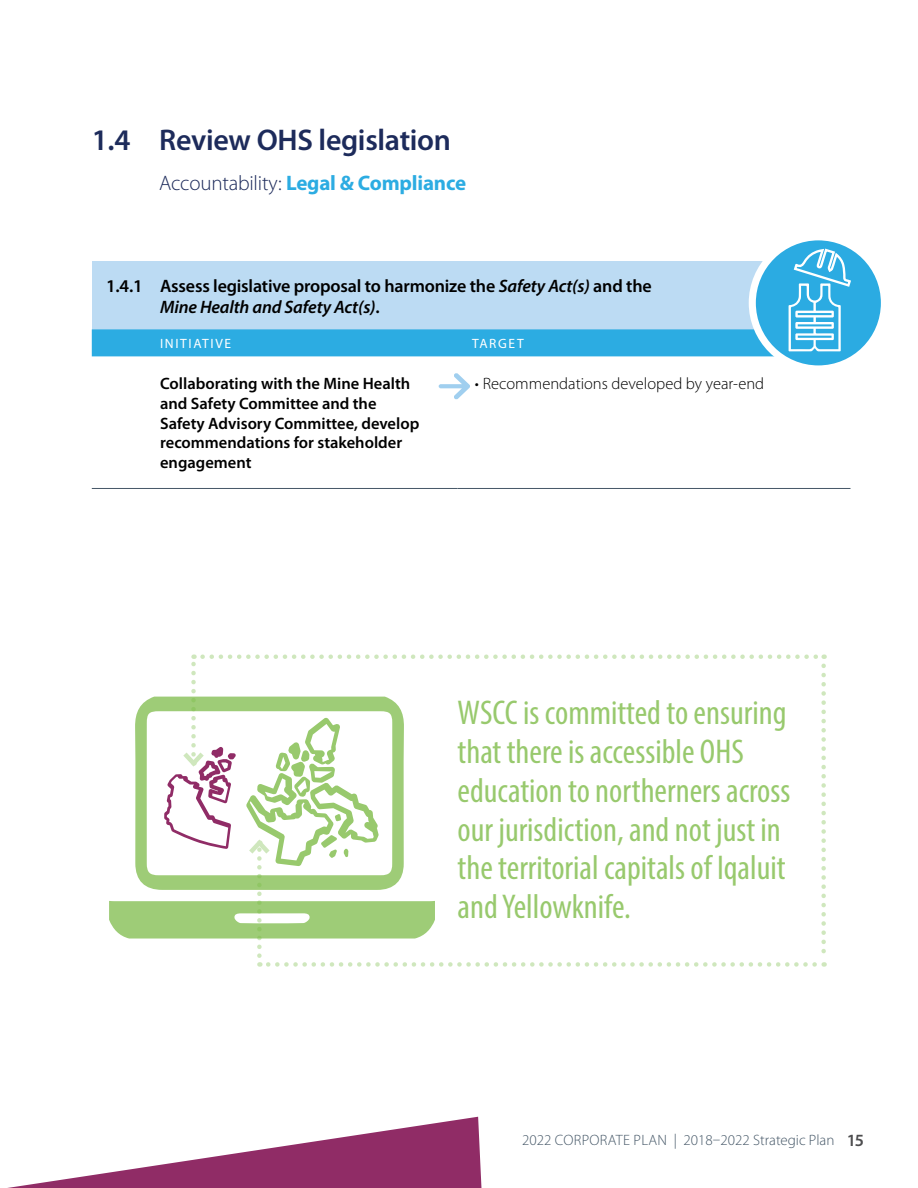
<style>
.page{position:relative;width:918px;height:1188px;background:#fff}
.page>*{position:absolute;margin:0;border:0;box-sizing:border-box;transform-origin:0 0}
.t1{font:condensed 34.5px/39px "Myriad Pro";color:#98c96d}
.t2{font:600 30px "Myriad Pro";letter-spacing:-.01em;color:#1d2b5b}
.t3{font:700 21px "Myriad Pro";letter-spacing:-.01em;color:#2cace2}
.t4{font:600 18px/21px "Myriad Pro";letter-spacing:-.01em;color:#000}
.t5{font:600 16.5px/19.8px "Myriad Pro";color:#000}
.t6{font:300 16.5px "Myriad Pro";color:#000}
.t7{font:300 15px "Myriad Pro";color:#455767}
.t8{font:13.5px "Myriad Pro";letter-spacing:.12em;color:#fff}
.s1{font-weight:300;color:#1d2b5b}
.s2{font-style:italic}
.s3{font-weight:600;font-size:17.25px;color:#4d4d4f}
</style>
<div class="page">
<svg style="left:7px;top:1117px;width:475px;height:71px"></svg>
<svg style="left:109px;top:654px;width:717px;height:313px"></svg>
<div style="left:458px;top:698px;width:357px;height:251px;background:#fff"></div>
<svg style="left:439px;top:373px;width:31px;height:27px"></svg>
<hr style="left:92px;top:488px;width:366px;height:1px;background:#455767">
<hr style="left:458px;top:488px;width:392px;height:1px;background:#455767">
<svg style="left:92px;top:241px;width:788px;height:124px"></svg>
<div style="left:749px;top:233px;width:139px;height:140px;border:7px solid #fff;border-radius:50%"></div>
<p class="t2" style="left:92px;top:121px;width:361px">1.4 Review OHS legislation</p>
<p class="t3" style="left:159px;top:169px;width:308px"><span class="s1">Accountability:</span> Legal &amp; Compliance</p>
<p class="t4" style="left:160px;top:275px;width:493px;text-indent:-54px">1.4.1 Assess legislative proposal to harmonize the <span class="s2">Safety Act(s)</span> and the<br><span class="s2">Mine Health and Safety Act(s)</span>.</p>
<p class="t8" style="left:160px;top:335px;width:73px">INITIATIVE</p>
<p class="t8" style="left:472px;top:335px;width:53px">TARGET</p>
<p class="t5" style="left:160px;top:373px;width:261px">Collaborating with the Mine Health and Safety Committee and the<br>Safety Advisory Committee, develop recommendations for stakeholder engagement</p>
<p class="t6" style="left:475px;top:374px;width:291px">• Recommendations developed by year-end</p>
<p class="t1" style="left:458px;top:692px;width:334px">WSCC is committed to ensuring that there is accessible OHS education to northerners across our jurisdiction, and not just in the territorial capitals of Iqaluit and Yellowknife.</p>
<p class="t7" style="left:522px;top:1131px;width:343px">2022 CORPORATE PLAN | 2018–2022 Strategic Plan <span class="s3">15</span></p>
</div>
